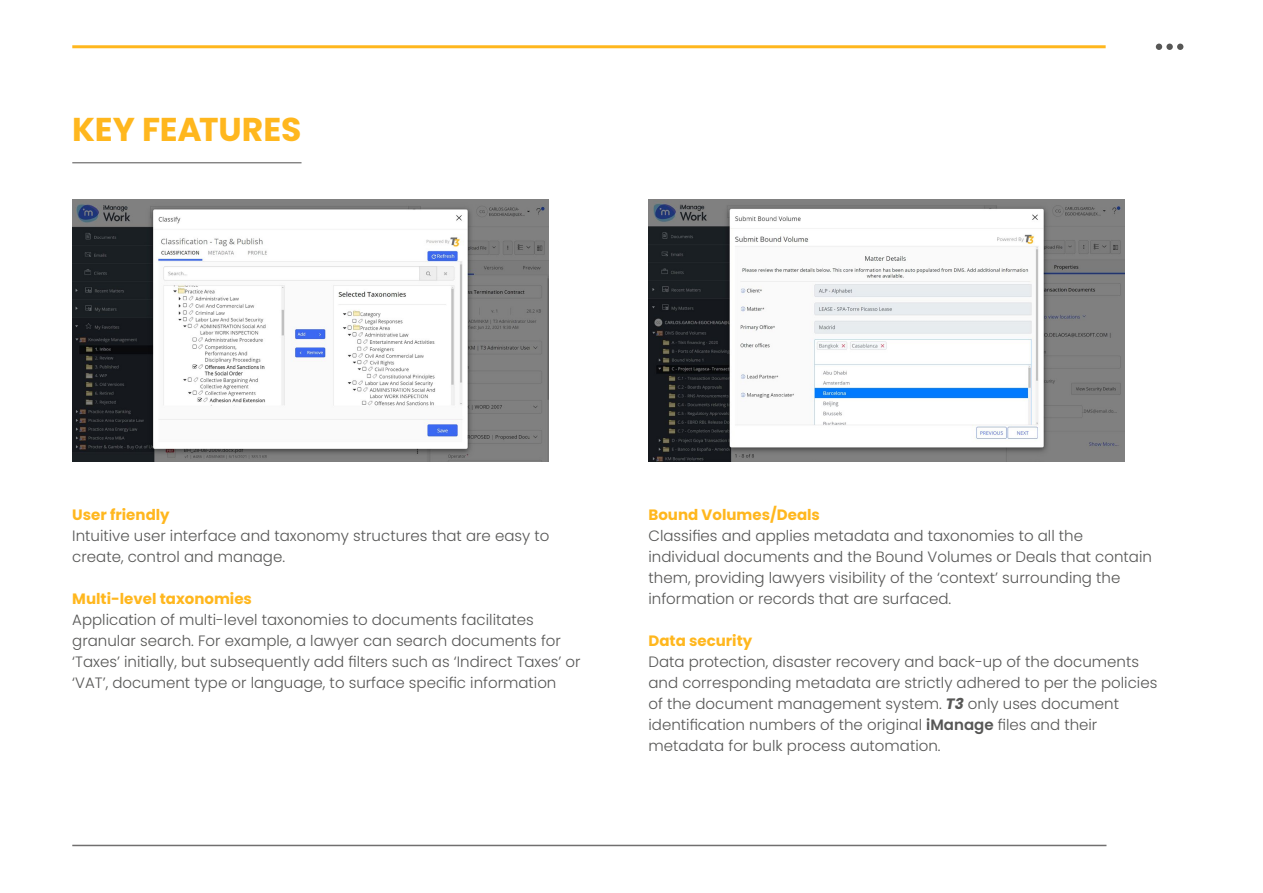
<style>
.page{position:relative;width:1263px;height:893px;background:#fff}
.page>*{position:absolute;margin:0;border:0;box-sizing:border-box;transform-origin:0 0}
.t1{font:700 33px "Poppins";letter-spacing:-.005em;color:#ffb71e}
.t2{font:300 15px/21px "Poppins";color:#575756}
.t3{font:700 15px "Poppins";color:#ffb71e}
.s1{font-weight:700;font-style:italic}
.s2{font-weight:600}
</style>
<div class="page">
<hr style="left:72px;top:845px;width:1034px;height:1px;background:#706f6f">
<hr style="left:72px;top:45px;width:1034px;height:3px;background:#ffb71e">
<svg style="left:1156px;top:44px;width:6px;height:6px"></svg>
<div style="left:1166px;top:44px;width:7px;height:6px;background:#575756;border-radius:50%"></div>
<svg style="left:1177px;top:44px;width:6px;height:6px"></svg>
<hr style="left:72px;top:162px;width:229px;height:1px;background:#646363">
<img style="left:72px;top:200px;width:477px;height:261px">
<img style="left:648px;top:200px;width:477px;height:261px">
<h1 class="t1" style="left:72px;top:110px;width:231px">KEY FEATURES</h1>
<p class="t3" style="left:72px;top:506px;width:99px">User friendly</p>
<p class="t2" style="left:72px;top:525px;width:479px">Intuitive user interface and taxonomy structures that are easy to create, control and manage.</p>
<p class="t3" style="left:72px;top:590px;width:181px">Multi-level taxonomies</p>
<p class="t2" style="left:72px;top:609px;width:510px">Application of multi-level taxonomies to documents facilitates granular search. For example, a lawyer can search documents for ‘Taxes’ initially, but subsequently add filters such as ‘Indirect Taxes’ or ‘VAT’, document type or language, to surface specific information</p>
<p class="t3" style="left:648px;top:506px;width:173px">Bound Volumes/Deals</p>
<p class="t2" style="left:648px;top:525px;width:505px">Classifies and applies metadata and taxonomies to all the individual documents and the Bound Volumes or Deals that contain them, providing lawyers visibility of the ‘context’ surrounding the information or records that are surfaced.</p>
<p class="t3" style="left:648px;top:632px;width:105px">Data security</p>
<p class="t2" style="left:648px;top:651px;width:510px">Data protection, disaster recovery and back-up of the documents and corresponding metadata are strictly adhered to per the policies of the document management system. <span class="s1">T3</span> only uses document identification numbers of the original <span class="s2">iManage</span> files and their metadata for bulk process automation.</p>
</div>
